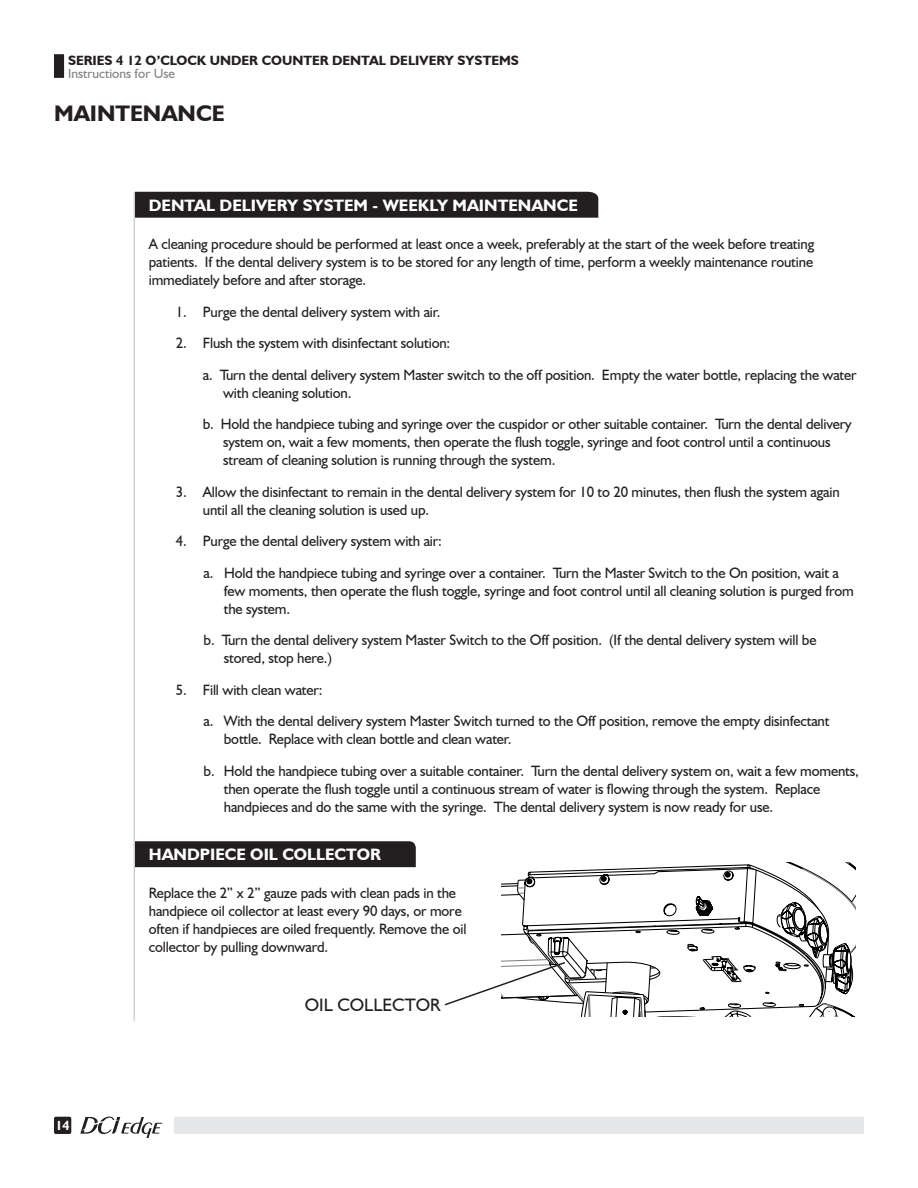
<style>
.page{position:relative;width:918px;height:1188px;background:#fff}
.page>*{position:absolute;margin:0;border:0;box-sizing:border-box;transform-origin:0 0}
.Header_1-NOT_TOC{font:700 22.5px "Humanist 521 BT";color:#231f20}
.t1{font:18px "Humanist 521 BT";color:#231f20}
.t2{font:700 16.5px "Humanist 521 BT";color:#fff}
.t3{font:15px/18px "Humanist 521 BT";letter-spacing:-.01em;color:#231f20}
.t4{font:700 13.5px "Humanist 521 BT";color:#231f20}
.t5{font:13.5px "Humanist 521 BT";color:#808285}
.t6{font:700 13.2px "Humanist 521 BT";color:#fff}
</style>
<div class="page">
<hr style="left:134px;top:192px;width:1px;height:829px;background:#d1d2d4">
<div style="left:54px;top:1117px;width:17px;height:17px;background:#231f20;border-radius:2px"></div>
<div style="left:174px;top:1117px;width:690px;height:17px;background:#e6e7e9"></div>
<svg style="left:80px;top:1117px;width:82px;height:21px"></svg>
<div style="left:54px;top:54px;width:10px;height:24px;background:#231f20"></div>
<div style="left:135px;top:192px;width:463px;height:26px;background:#231f20"></div>
<div style="left:135px;top:841px;width:281px;height:26px;background:#231f20"></div>
<svg style="left:527px;top:862px;width:328px;height:15px"></svg>
<svg style="left:444px;top:877px;width:411px;height:140px"></svg>
<p class="t4" style="left:68px;top:52px;width:452px">SERIES 4 12 O’CLOCK UNDER COUNTER DENTAL DELIVERY SYSTEMS</p>
<p class="t5" style="left:68px;top:65px;width:109px">Instructions for Use</p>
<p class="Header_1-NOT_TOC" style="left:54px;top:100px;width:172px">MAINTENANCE</p>
<p class="t2" style="left:149px;top:195px;width:430px">DENTAL DELIVERY SYSTEM - WEEKLY MAINTENANCE</p>
<p class="t3" style="left:149px;top:235px;width:667px;text-align:justify">A cleaning procedure should be performed at least once a week, preferably at the start of the week before treating patients. If the dental delivery system is to be stored for any length of time, perform a weekly maintenance routine immediately before and after storage.</p>
<p class="t3" style="left:176px;top:302px;width:266px">1. Purge the dental delivery system with air.</p>
<p class="t3" style="left:176px;top:334px;width:276px">2. Flush the system with disinfectant solution:</p>
<p class="t3" style="left:223px;top:365px;width:635px;text-indent:-20px">a. Turn the dental delivery system Master switch to the off position. Empty the water bottle, replacing the water with cleaning solution.</p>
<p class="t3" style="left:223px;top:415px;width:630px;text-indent:-20px">b. Hold the handpiece tubing and syringe over the cuspidor or other suitable container. Turn the dental delivery system on, wait a few moments, then operate the flush toggle, syringe and foot control until a continuous stream of cleaning solution is running through the system.</p>
<p class="t3" style="left:203px;top:482px;width:638px;text-indent:-27px">3. Allow the disinfectant to remain in the dental delivery system for 10 to 20 minutes, then flush the system again until all the cleaning solution is used up.</p>
<p class="t3" style="left:176px;top:532px;width:268px">4. Purge the dental delivery system with air:</p>
<p class="t3" style="left:224px;top:563px;width:632px;text-indent:-20px">a. Hold the handpiece tubing and syringe over a container. Turn the Master Switch to the On position, wait a few moments, then operate the flush toggle, syringe and foot control until all cleaning solution is purged from the system.</p>
<p class="t3" style="left:224px;top:631px;width:594px;text-indent:-20px">b. Turn the dental delivery system Master Switch to the Off position. (If the dental delivery system will be stored, stop here.)</p>
<p class="t3" style="left:176px;top:680px;width:148px">5. Fill with clean water:</p>
<p class="t3" style="left:224px;top:712px;width:607px;text-indent:-20px">a. With the dental delivery system Master Switch turned to the Off position, remove the empty disinfectant bottle. Replace with clean bottle and clean water.</p>
<p class="t3" style="left:224px;top:761px;width:637px;text-indent:-20px">b. Hold the handpiece tubing over a suitable container. Turn the dental delivery system on, wait a few moments, then operate the flush toggle until a continuous stream of water is flowing through the system. Replace handpieces and do the same with the syringe. The dental delivery system is now ready for use.</p>
<p class="t2" style="left:149px;top:844px;width:234px">HANDPIECE OIL COLLECTOR</p>
<p class="t3" style="left:149px;top:884px;width:319px">Replace the 2” x 2” gauze pads with clean pads in the handpiece oil collector at least every 90 days, or more often if handpieces are oiled frequently. Remove the oil collector by pulling downward.</p>
<p class="t6" style="left:55px;top:1117px;width:16px">14</p>
<p class="t1" style="left:305px;top:994px;width:137px">OIL COLLECTOR</p>
</div>
